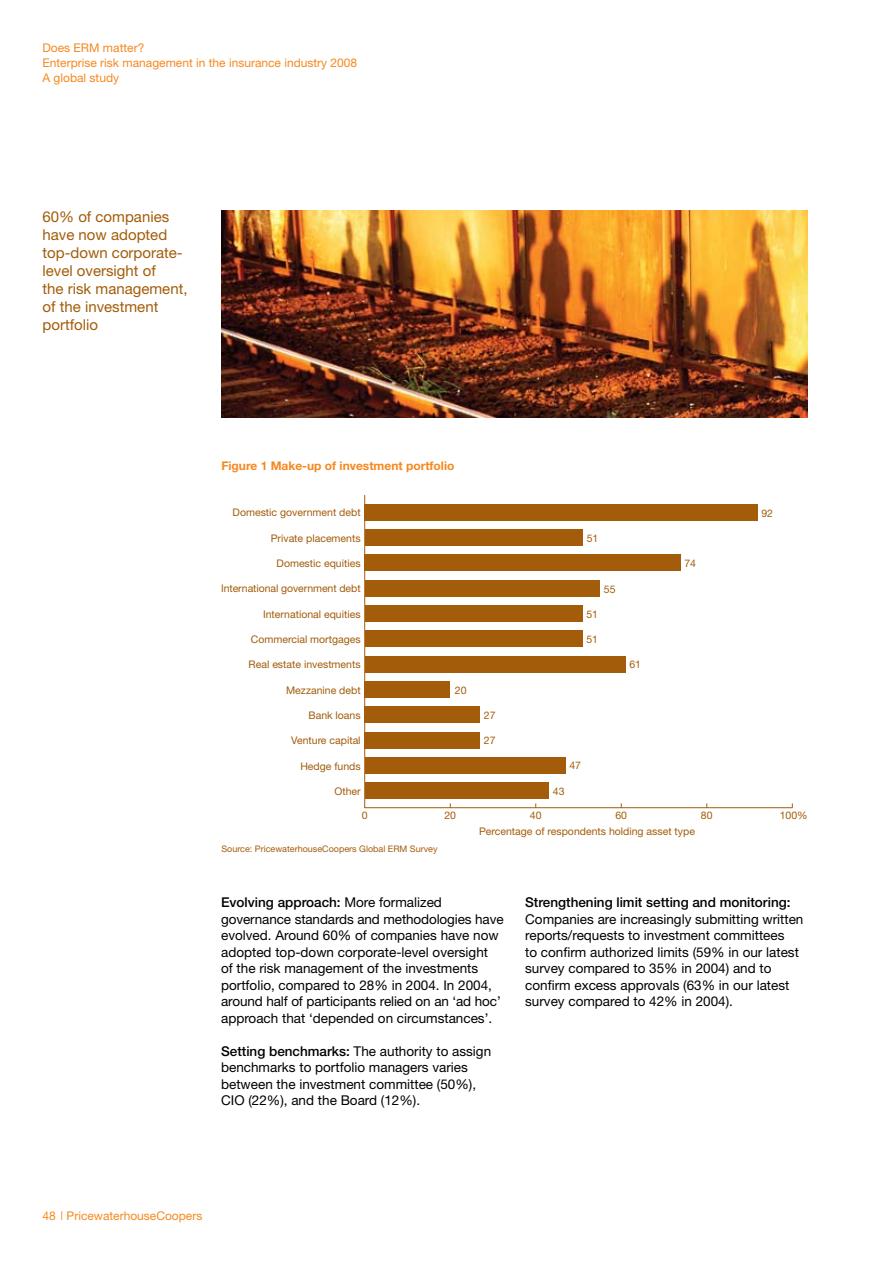
<style>
.page{position:relative;width:893px;height:1263px;background:#fff}
.page>*{position:absolute;margin:0;border:0;box-sizing:border-box;transform-origin:0 0}
.t1{font:15px/18px "Helvetica Neue";color:#a25c0a}
.t2{font:13.5px/16.5px "Helvetica Neue";color:#000}
.t3{font:500 13.5px "Helvetica Neue";color:#000}
.t4{font:12px/15px "Helvetica Neue";color:#f6881f}
.t5{font:700 12px "Helvetica Neue";color:#f6881f}
.t6{font:10.5px "Helvetica Neue";color:#a25c0a}
.t7{font:9px "Helvetica Neue";color:#a25c0a}
.s1{font-weight:500}
</style>
<div class="page">
<svg style="left:364px;top:494px;width:429px;height:314px"></svg>
<img style="left:221px;top:210px;width:587px;height:207px">
<p class="t4" style="left:43px;top:40px;width:316px">Does ERM matter?<br>Enterprise risk management in the insurance industry 2008<br>A global study</p>
<p class="t1" style="left:43px;top:208px;width:147px">60% of companies have now adopted top-down corporate&shy;level oversight of<br>the risk management, of the investment portfolio</p>
<p class="t5" style="left:221px;top:458px;width:235px">Figure 1 Make-up of investment portfolio</p>
<p class="t6" style="left:233px;top:506px;width:129px">Domestic government debt</p>
<p class="t6" style="left:761px;top:507px;width:13px">92</p>
<p class="t6" style="left:271px;top:532px;width:91px">Private placements</p>
<p class="t6" style="left:277px;top:557px;width:86px">Domestic equities</p>
<p class="t6" style="left:221px;top:582px;width:141px">International government debt</p>
<p class="t6" style="left:263px;top:608px;width:99px">International equities</p>
<p class="t6" style="left:251px;top:633px;width:111px">Commercial mortgages</p>
<p class="t6" style="left:249px;top:658px;width:114px">Real estate investments</p>
<p class="t6" style="left:286px;top:684px;width:76px">Mezzanine debt</p>
<p class="t6" style="left:308px;top:709px;width:54px">Bank loans</p>
<p class="t6" style="left:291px;top:734px;width:71px">Venture capital</p>
<p class="t6" style="left:300px;top:760px;width:62px">Hedge funds</p>
<p class="t6" style="left:334px;top:785px;width:28px">Other</p>
<p class="t6" style="left:587px;top:532px;width:13px">51</p>
<p class="t6" style="left:684px;top:557px;width:13px">74</p>
<p class="t6" style="left:604px;top:583px;width:13px">55</p>
<p class="t6" style="left:586px;top:608px;width:13px">51</p>
<p class="t6" style="left:586px;top:633px;width:13px">51</p>
<p class="t6" style="left:629px;top:658px;width:13px">61</p>
<p class="t6" style="left:455px;top:684px;width:13px">20</p>
<p class="t6" style="left:484px;top:709px;width:13px">27</p>
<p class="t6" style="left:484px;top:734px;width:13px">27</p>
<p class="t6" style="left:569px;top:759px;width:13px">47</p>
<p class="t6" style="left:553px;top:785px;width:13px">43</p>
<p class="t6" style="left:362px;top:809px;width:7px">0</p>
<p class="t6" style="left:444px;top:809px;width:13px">20</p>
<p class="t6" style="left:530px;top:809px;width:13px">40</p>
<p class="t6" style="left:615px;top:809px;width:13px">60</p>
<p class="t6" style="left:701px;top:809px;width:13px">80</p>
<p class="t6" style="left:780px;top:809px;width:30px">100%</p>
<p class="t7" style="left:221px;top:843px;width:218px">Source: PricewaterhouseCoopers Global ERM Survey</p>
<p class="t6" style="left:479px;top:825px;width:217px">Percentage of respondents holding asset type</p>
<p class="t2" style="left:221px;top:894px;width:284px"><span class="s1">Evolving approach:</span> More formalized governance standards and methodologies have evolved. Around 60% of companies have now adopted top-down corporate-level oversight<br>of the risk management of the investments portfolio, compared to 28% in 2004. In 2004, around half of participants relied on an ‘ad hoc’ approach that ‘depended on circumstances’.</p>
<p class="t2" style="left:221px;top:1042px;width:272px"><span class="s1">Setting benchmarks:</span> The authority to assign benchmarks to portfolio managers varies between the investment committee (50%), CIO (22%), and the Board (12%).</p>
<p class="t3" style="left:525px;top:894px;width:267px">Strengthening limit setting and monitoring:</p>
<p class="t2" style="left:525px;top:910px;width:280px">Companies are increasingly submitting written reports/requests to investment committees<br>to confirm authorized limits (59% in our latest survey compared to 35% in 2004) and to confirm excess approvals (63% in our latest survey compared to 42% in 2004).</p>
<p class="t4" style="left:43px;top:1208px;width:161px">48 | PricewaterhouseCoopers</p>
</div>
